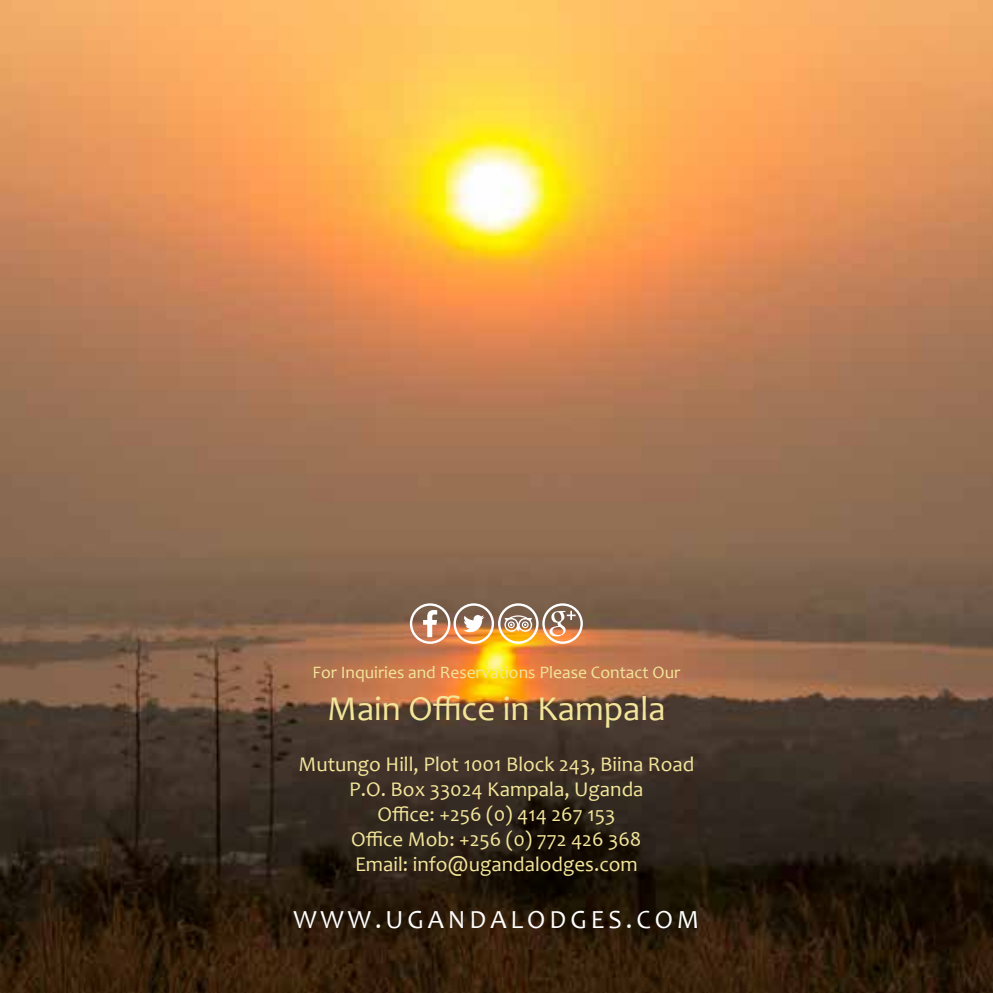
<style>
.page{position:relative;width:993px;height:993px;background:#fff}
.page>*{position:absolute;margin:0;border:0;box-sizing:border-box;transform-origin:0 0}
.t1{font:35px "Candara";color:#f3e59a}
.t2{font:26.25px "Candara";letter-spacing:.15em;color:#fff}
.t3{font:21px/25.2px "Candara";color:#f3e59a;text-align:center}
.t4{font:17.5px "Candara";color:#f3e59a}
</style>
<div class="page">
<img style="left:0;top:0;width:992px;height:992px">
<img style="left:410px;top:603px;width:172px;height:40px">
<p class="t4" style="left:312px;top:661px;width:369px">For Inquiries and Reservations Please Contact Our</p>
<h1 class="t1" style="left:327px;top:687px;width:340px">Main Office in Kampala</h1>
<p class="t3" style="left:298px;top:750px;width:397px">Mutungo Hill, Plot 1001 Block 243, Biina Road P.O. Box 33024 Kampala, Uganda<br>Office: +256 (0) 414 267 153<br>Office Mob: +256 (0) 772 426 368<br>Email: info@ugandalodges.com</p>
<p class="t2" style="left:293px;top:903px;width:407px">WWW.UGANDALODGES.COM</p>
</div>
